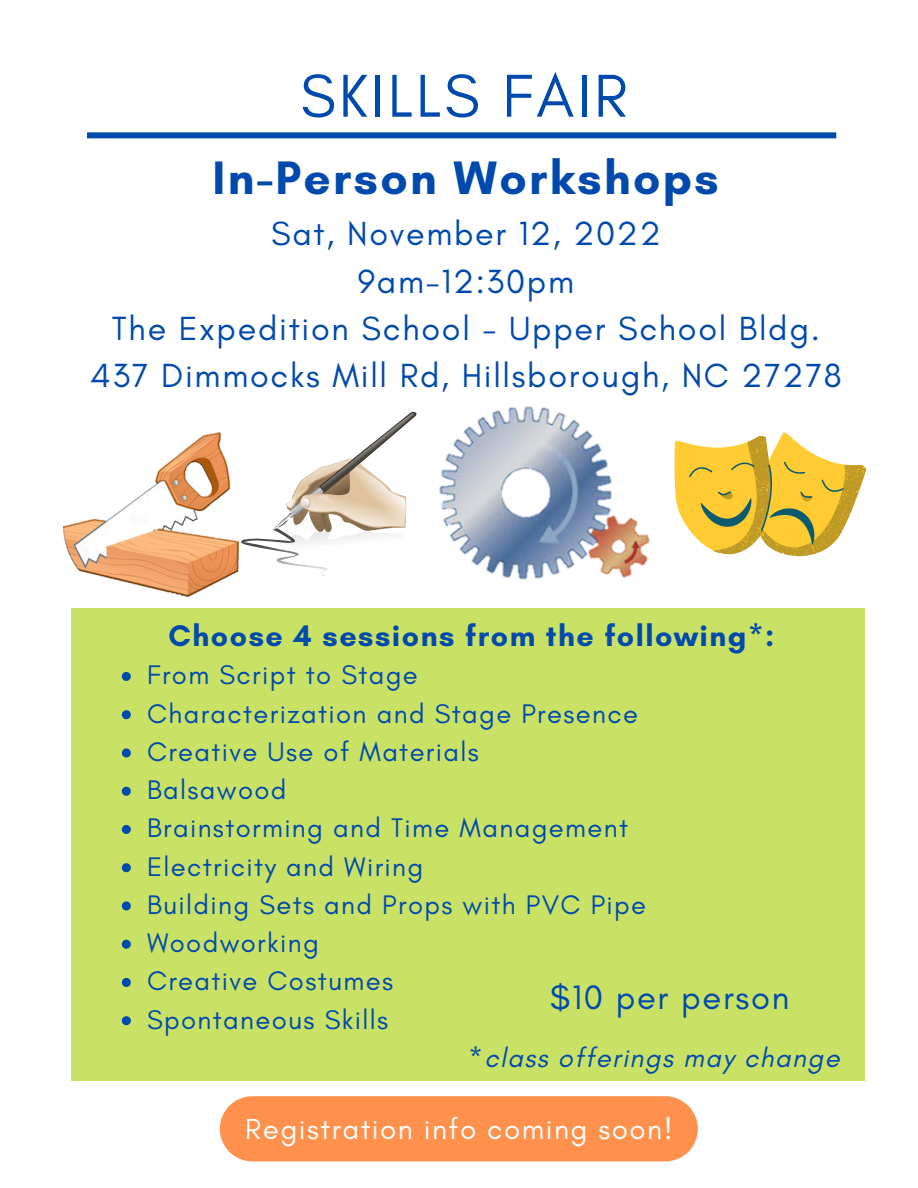
<style>
.page{position:relative;width:918px;height:1188px;background:#fff}
.page>*{position:absolute;margin:0;border:0;box-sizing:border-box;transform-origin:0 0}
.t1{font:61.65px "Glacial Indifference";letter-spacing:.05em;color:#004aad}
.t2{font:700 47.85px "Glacial Indifference";letter-spacing:.05em;color:#004aad}
.t3{font:34.5px "Glacial Indifference";letter-spacing:.05em;color:#004aad}
.t4{font:34.05px/47.2px "Glacial Indifference";letter-spacing:.05em;color:#004aad;text-align:center}
.t5{font:700 30.3px "Glacial Indifference";letter-spacing:.05em;color:#004aad}
.t6{font:29.55px "Glacial Indifference";letter-spacing:.05em;color:#fff}
.t7{font:27.45px/38.2px "Glacial Indifference";letter-spacing:.05em;color:#004aad}
.t8{font:italic 27.45px "Glacial Indifference";letter-spacing:.05em;color:#004aad}
</style>
<div class="page">
<div style="left:87px;top:132px;width:749px;height:6px;background:#004aad"></div>
<div style="left:220px;top:1096px;width:478px;height:65px;background:#ff914d"></div>
<img style="left:63px;top:433px;width:175px;height:164px">
<svg style="left:238px;top:411px;width:179px;height:162px"></svg>
<svg style="left:674px;top:432px;width:192px;height:125px"></svg>
<img style="left:439px;top:406px;width:211px;height:174px">
<div style="left:71px;top:608px;width:793px;height:472px;background:#c9e265"></div>
<svg style="left:122px;top:672px;width:9px;height:9px"></svg>
<svg style="left:122px;top:710px;width:9px;height:9px"></svg>
<svg style="left:122px;top:748px;width:9px;height:9px"></svg>
<svg style="left:122px;top:787px;width:9px;height:9px"></svg>
<svg style="left:122px;top:825px;width:9px;height:9px"></svg>
<svg style="left:122px;top:863px;width:9px;height:9px"></svg>
<svg style="left:122px;top:901px;width:9px;height:9px"></svg>
<svg style="left:122px;top:940px;width:9px;height:9px"></svg>
<svg style="left:122px;top:978px;width:9px;height:9px"></svg>
<svg style="left:122px;top:1016px;width:9px;height:9px"></svg>
<h1 class="t1" style="left:300px;top:58px;width:329px">SKILLS FAIR</h1>
<h2 class="t2" style="left:212px;top:148px;width:508px">In-Person Workshops</h2>
<p class="t4" style="left:90px;top:210px;width:753px">Sat, November 12, 2022<br>9am-12:30pm<br>The Expedition School - Upper School Bldg.<br>437 Dimmocks Mill Rd, Hillsborough, NC 27278</p>
<p class="t5" style="left:169px;top:617px;width:607px">Choose 4 sessions from the following*:</p>
<p class="t7" style="left:147px;top:656px;width:501px">From Script to Stage<br>Characterization and Stage Presence<br>Creative Use of Materials<br>Balsawood<br>Brainstorming and Time Management<br>Electricity and Wiring<br>Building Sets and Props with PVC Pipe<br>Woodworking<br>Creative Costumes<br>Spontaneous Skills</p>
<p class="t3" style="left:550px;top:976px;width:241px">$10 per person</p>
<p class="t8" style="left:469px;top:1041px;width:373px">*class offerings may change</p>
<p class="t6" style="left:245px;top:1111px;width:429px">Registration info coming soon!</p>
</div>
